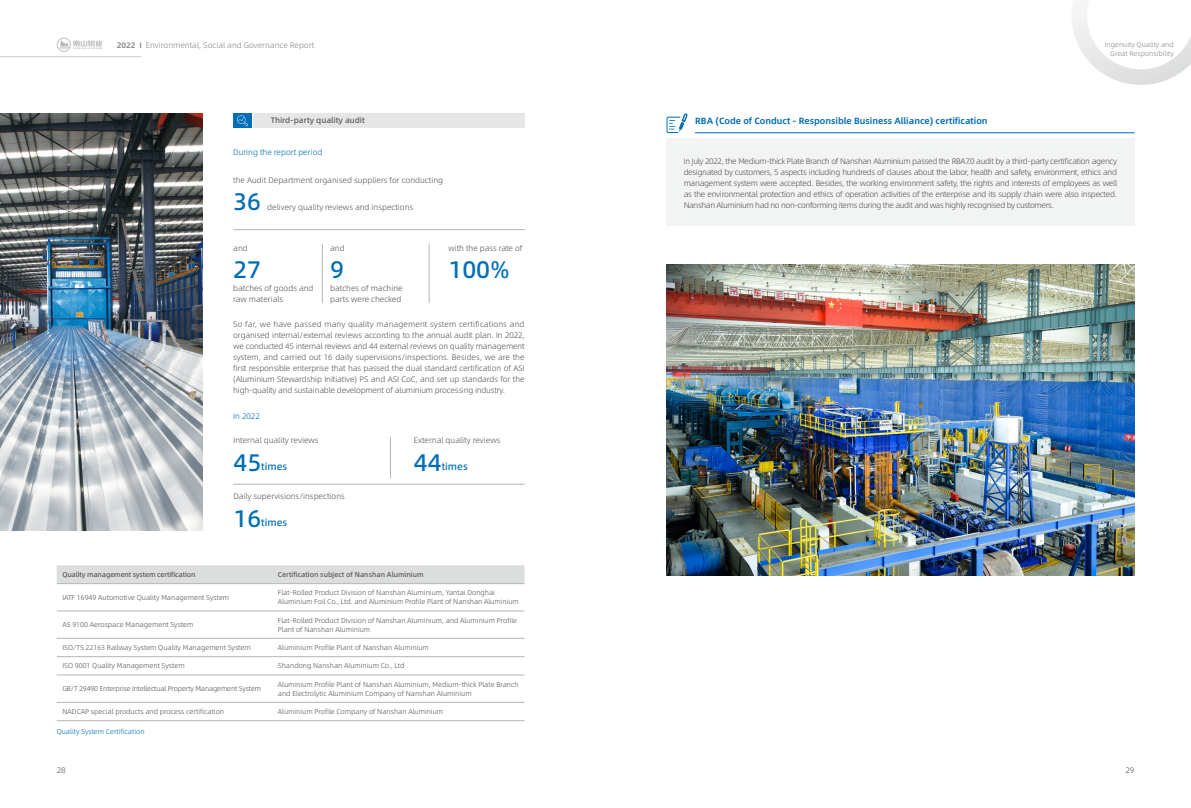
<style>
.page{position:relative;width:1191px;height:808px;background:#fff}
.page>*{position:absolute;margin:0;border:0;box-sizing:border-box;transform-origin:0 0}
.t1{font:24px "Alibaba Pu Hui Ti 2 65 Medium";color:#006eb6}
.t2{font:10px "Alibaba Pu Hui Ti 2 65 Medium";color:#006eb6}
.t3{font:9px "Alibaba Pu Hui Ti 2 85 Bold";color:#006eb6}
.t4{font:8px/11px "Alibaba Pu Hui Ti 2 45 Light";color:#595757;text-align:justify}
.t5{font:8px "Alibaba Pu Hui Ti 2 45 Light";color:#898989}
.t6{font:8px "Alibaba Pu Hui Ti 2 45 Light";color:#006eb6}
.t7{font:8px "Alibaba Pu Hui Ti 2 65 Medium";color:#595757}
.t8{font:7px/9px "Alibaba Pu Hui Ti 2 45 Light";color:#595757}
.t9{font:7px "Alibaba Pu Hui Ti 2 45 Light";letter-spacing:-.02em;color:#595757}
.t10{font:7px "Alibaba Pu Hui Ti 2 65 Medium";color:#595757}
.t11{font:7px/9px "Alibaba Pu Hui Ti 2 45 Light";color:#898989;text-align:right}
.t12{font:7px "Alibaba Pu Hui Ti 2 65 Medium";letter-spacing:-.02em;color:#595757}
.t13{font:7px "Alibaba Pu Hui Ti 2 45 Light";color:#006eb6}
.s1{font-family:"Alibaba Pu Hui Ti 2 85 Bold"}
</style>
<div class="page">
<div style="left:233px;top:113px;width:19px;height:14px;background:#006eb6"></div>
<div style="left:253px;top:113px;width:272px;height:14px;background:#e6e6e6"></div>
<svg style="left:237px;top:115px;width:11px;height:11px"></svg>
<hr style="left:390px;top:437px;width:1px;height:41px;background:#b5b6b6">
<hr style="left:322px;top:244px;width:1px;height:59px;background:#b5b6b6">
<hr style="left:429px;top:244px;width:1px;height:59px;background:#b5b6b6">
<div style="left:57px;top:565px;width:467px;height:18px;background:#dcdddd"></div>
<hr style="left:57px;top:611px;width:215px;height:1px;background:#b5b6b6">
<hr style="left:272px;top:611px;width:252px;height:1px;background:#b5b6b6">
<hr style="left:57px;top:638px;width:215px;height:1px;background:#b5b6b6">
<hr style="left:272px;top:638px;width:252px;height:1px;background:#b5b6b6">
<hr style="left:57px;top:656px;width:215px;height:1px;background:#b5b6b6">
<hr style="left:272px;top:656px;width:252px;height:1px;background:#b5b6b6">
<hr style="left:57px;top:583px;width:215px;height:1px;background:#b5b6b6">
<hr style="left:272px;top:583px;width:252px;height:1px;background:#b5b6b6">
<hr style="left:57px;top:675px;width:215px;height:1px;background:#b5b6b6">
<hr style="left:272px;top:675px;width:252px;height:1px;background:#b5b6b6">
<hr style="left:57px;top:702px;width:215px;height:1px;background:#b5b6b6">
<hr style="left:272px;top:702px;width:252px;height:1px;background:#b5b6b6">
<hr style="left:57px;top:720px;width:215px;height:1px;background:#b5b6b6">
<hr style="left:272px;top:720px;width:252px;height:1px;background:#b5b6b6">
<hr style="left:233px;top:229px;width:292px;height:1px;background:#b5b6b6">
<hr style="left:233px;top:484px;width:292px;height:1px;background:#b5b6b6">
<img style="left:0;top:113px;width:202px;height:417px">
<img style="left:666px;top:264px;width:468px;height:311px">
<div style="left:666px;top:139px;width:468px;height:87px;background:#f2f3f3"></div>
<hr style="left:695px;top:133px;width:439px;height:1px;background:#006eb6">
<svg style="left:666px;top:113px;width:21px;height:20px"></svg>
<svg style="left:1072px;top:6px;width:119px;height:79px"></svg>
<svg style="left:56px;top:37px;width:46px;height:15px"></svg>
<hr style="left:0;top:57px;width:141px;height:1px;background:#c9caca">
<p class="t5" style="left:117px;top:39px;width:199px"><span class="s1">2022 I</span> Environmental, Social and Governance Report</p>
<p class="t7" style="left:271px;top:114px;width:96px">Third-party quality audit</p>
<p class="t6" style="left:233px;top:147px;width:91px">During the report period</p>
<p class="t4" style="left:233px;top:174px;width:211px">the Audit Department organised suppliers for conducting</p>
<h1 class="t1" style="left:233px;top:184px;width:29px">36</h1>
<p class="t4" style="left:267px;top:202px;width:147px">delivery quality reviews and inspections</p>
<p class="t4" style="left:330px;top:242px;width:16px">and</p>
<h1 class="t1" style="left:330px;top:251px;width:15px">9</h1>
<p class="t4" style="left:448px;top:242px;width:76px">with the pass rate of</p>
<h1 class="t1" style="left:448px;top:251px;width:63px">100%</h1>
<p class="t4" style="left:233px;top:242px;width:16px">and</p>
<h1 class="t1" style="left:233px;top:251px;width:29px">27</h1>
<p class="t4" style="left:233px;top:282px;width:82px">batches of goods and raw materials</p>
<p class="t4" style="left:330px;top:282px;width:74px">batches of machine parts were checked</p>
<p class="t4" style="left:233px;top:318px;width:293px">So far, we have passed many quality management system certifications and organised internal/external reviews according to the annual audit plan. In 2022, we conducted 45 internal reviews and 44 external reviews on quality management system, and carried out 16 daily supervisions/inspections. Besides, we are the first responsible enterprise that has passed the dual standard certification of ASI (Aluminium Stewardship Initiative) PS and ASI CoC, and set up standards for the high-quality and sustainable development of aluminium processing industry.</p>
<p class="t6" style="left:233px;top:410px;width:28px">In 2022</p>
<p class="t4" style="left:233px;top:434px;width:87px">Internal quality reviews</p>
<h1 class="t1" style="left:233px;top:444px;width:29px">45</h1>
<p class="t2" style="left:261px;top:458px;width:28px">times</p>
<p class="t4" style="left:233px;top:490px;width:113px">Daily supervisions/inspections</p>
<h1 class="t1" style="left:233px;top:500px;width:29px">16</h1>
<p class="t2" style="left:261px;top:514px;width:28px">times</p>
<p class="t4" style="left:414px;top:434px;width:88px">External quality reviews</p>
<h1 class="t1" style="left:414px;top:444px;width:29px">44</h1>
<p class="t2" style="left:442px;top:458px;width:28px">times</p>
<p class="t12" style="left:62px;top:569px;width:135px">Quality management system certification</p>
<p class="t10" style="left:278px;top:569px;width:147px">Certification subject of Nanshan Aluminium</p>
<p class="t8" style="left:62px;top:592px;width:168px">IATF 16949 Automotive Quality Management System</p>
<p class="t8" style="left:278px;top:588px;width:242px">Flat-Rolled Product Division of Nanshan Aluminium, Yantai Donghai<br>Aluminium Foil Co., Ltd. and Aluminium Profile Plant of Nanshan Aluminium</p>
<p class="t8" style="left:62px;top:620px;width:133px">AS 9100 Aerospace Management System</p>
<p class="t8" style="left:278px;top:615px;width:241px">Flat-Rolled Product Division of Nanshan Aluminium, and Aluminium Profile<br>Plant of Nanshan Aluminium</p>
<p class="t8" style="left:62px;top:642px;width:190px">ISO/TS 22163 Railway System Quality Management System</p>
<p class="t8" style="left:278px;top:642px;width:152px">Aluminium Profile Plant of Nanshan Aluminium</p>
<p class="t8" style="left:62px;top:661px;width:124px">ISO 9001 Quality Management System</p>
<p class="t8" style="left:278px;top:661px;width:128px">Shandong Nanshan Aluminium Co., Ltd</p>
<p class="t9" style="left:62px;top:683px;width:200px">GB/T 29490 Enterprise Intellectual Property Management System</p>
<p class="t8" style="left:278px;top:679px;width:242px">Aluminium Profile Plant of Nanshan Aluminium, Medium-thick Plate Branch and Electrolytic Aluminium Company of Nanshan Aluminium</p>
<p class="t8" style="left:62px;top:707px;width:163px">NADCAP special products and process certification</p>
<p class="t8" style="left:278px;top:707px;width:167px">Aluminium Profile Company of Nanshan Aluminium</p>
<p class="t13" style="left:57px;top:726px;width:89px">Quality System Certification</p>
<p class="t3" style="left:695px;top:114px;width:294px">RBA (Code of Conduct - Responsible Business Alliance) certification</p>
<p class="t11" style="left:1104px;top:39px;width:70px">Ingenuity Quality and<br>Great Responsibility</p>
<p class="t4" style="left:683px;top:156px;width:435px">In July 2022, the Medium-thick Plate Branch of Nanshan Aluminium passed the RBA7.0 audit by a third-party certification agency designated by customers, 5 aspects including hundreds of clauses about the labor, health and safety, environment, ethics and management system were accepted. Besides, the working environment safety, the rights and interests of employees as well as the environmental protection and ethics of operation activities of the enterprise and its supply chain were also inspected.<br>Nanshan Aluminium had no non-conforming items during the audit and was highly recognised by customers.</p>
<p class="t4" style="left:57px;top:764px;width:10px">28</p>
<p class="t4" style="left:1125px;top:764px;width:10px">29</p>
</div>
